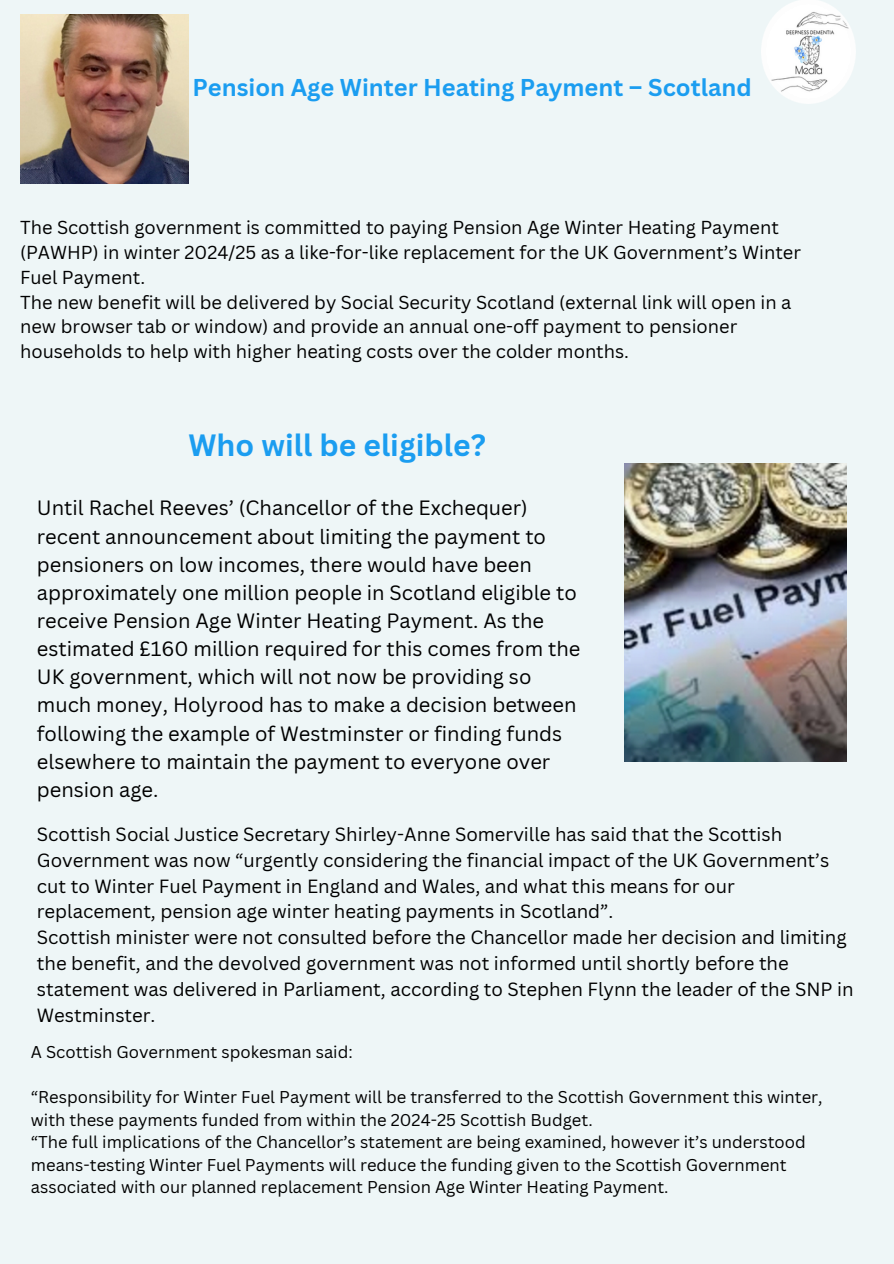
<style>
.page{position:relative;width:894px;height:1264px;background:#fff}
.page>*{position:absolute;margin:0;border:0;box-sizing:border-box;transform-origin:0 0}
.t1{font:700 30px "Canva Sans";color:#1b9df0}
.t2{font:700 23.7px "Canva Sans";color:#1b9df0}
.t3{font:20.1px/28.2px "Canva Sans";color:#000}
.t4{font:18.6px/25.8px "Canva Sans";color:#000}
.t5{font:18.3px/24.8px "Canva Sans";color:#000}
.t6{font:16.65px/22.5px "Canva Sans";color:#000}
</style>
<div class="page">
<div style="left:0;top:0;width:893px;height:1263px;background:#eef6f7"></div>
<img style="left:761px;top:0;width:94px;height:104px">
<img style="left:20px;top:14px;width:169px;height:169px">
<img style="left:624px;top:463px;width:222px;height:298px">
<h3 class="t2" style="left:192px;top:71px;width:560px">Pension Age Winter Heating Payment – Scotland</h3>
<h1 class="t5" style="left:20px;top:215px;width:782px">The Scottish government is committed to paying Pension Age Winter Heating Payment (PAWHP) in winter 2024/25 as a like-for-like replacement for the UK Government’s Winter Fuel Payment.<br>The new benefit will be delivered by Social Security Scotland (external link will open in a new browser tab or window) and provide an annual one-off payment to pensioner households to help with higher heating costs over the colder months.</h1>
<h3 class="t1" style="left:188px;top:424px;width:299px">Who will be eligible?</h3>
<p class="t3" style="left:37px;top:493px;width:545px">Until Rachel Reeves’ (Chancellor of the Exchequer) recent announcement about limiting the payment to pensioners on low incomes, there would have been approximately one million people in Scotland eligible to receive Pension Age Winter Heating Payment. As the estimated £160 million required for this comes from the UK government, which will not now be providing so much money, Holyrood has to make a decision between following the example of Westminster or finding funds elsewhere to maintain the payment to everyone over pension age.</p>
<h3 class="t4" style="left:37px;top:820px;width:818px">Scottish Social Justice Secretary Shirley-Anne Somerville has said that the Scottish Government was now “urgently considering the financial impact of the UK Government’s cut to Winter Fuel Payment in England and Wales, and what this means for our replacement, pension age winter heating payments in Scotland”.<br>Scottish minister were not consulted before the Chancellor made her decision and limiting the benefit, and the devolved government was not informed until shortly before the statement was delivered in Parliament, according to Stephen Flynn the leader of the SNP in Westminster.</h3>
<p class="t6" style="left:31px;top:1040px;width:323px">A Scottish Government spokesman said:</p>
<p class="t6" style="left:31px;top:1085px;width:793px">“Responsibility for Winter Fuel Payment will be transferred to the Scottish Government this winter, with these payments funded from within the 2024-25 Scottish Budget.</p>
<p class="t6" style="left:31px;top:1130px;width:776px">“The full implications of the Chancellor’s statement are being examined, however it’s understood means-testing Winter Fuel Payments will reduce the funding given to the Scottish Government associated with our planned replacement Pension Age Winter Heating Payment.</p>
</div>
